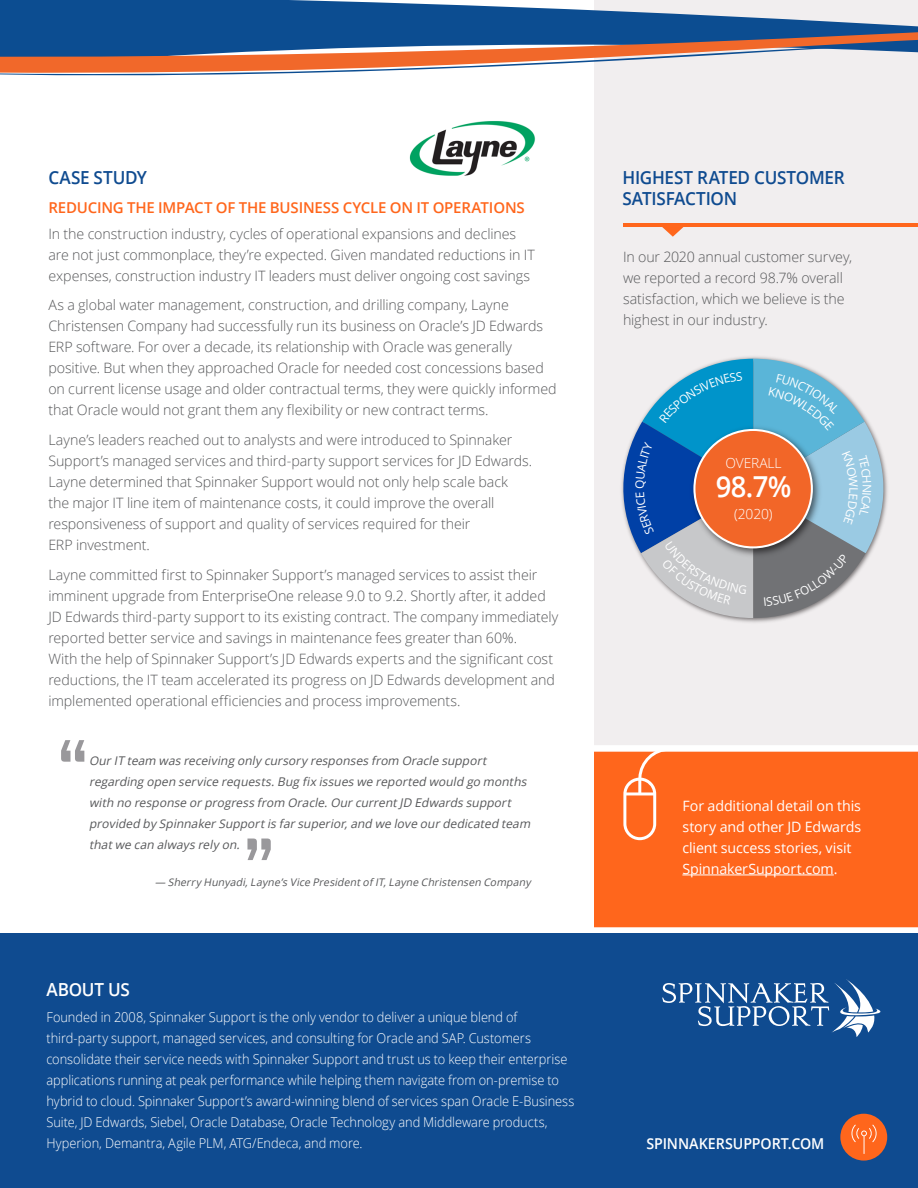
<style>
.page{position:relative;width:918px;height:1188px;background:#fff}
.page>*{position:absolute;margin:0;border:0;box-sizing:border-box;transform-origin:0 0}
.t1{font:600 28.95px "Open Sans";color:#fff;scale:.95 1}
.Subhead{font:600 18px/21px "Open Sans";letter-spacing:-.015em;color:#0f4b90;scale:.95 1}
.Subhead_-_white{font:600 18px "Open Sans";letter-spacing:-.015em;color:#fff;scale:.95 1}
.Subhead_2{font:600 15px "Open Sans";letter-spacing:-.015em;color:#ff661c}
.Subhead-2{font:600 15px "Open Sans";letter-spacing:-.01em;color:#fff;scale:.95 1}
.body_text{font:300 14.25px/21px "Open Sans";letter-spacing:-.005em;color:#57585a}
.body_text-2{font:14.25px/21px "Open Sans";letter-spacing:-.005em;color:#fff}
.t2{font:300 13.8px "Open Sans";letter-spacing:-.01em;color:#fff}
.About_text_-_white{font:300 13.5px/21px "Open Sans";letter-spacing:-.005em;color:#fff;scale:.95 1}
.quote{font:italic 12px/21px "Open Sans";color:#57585a}
.quote-2{font:italic 10.5px "Open Sans";color:#57585a}
</style>
<div class="page">
<div style="left:594px;top:752px;width:324px;height:175px;background:#ff661c"></div>
<svg style="left:623px;top:751px;width:47px;height:89px;background:#ff7f42"></svg>
<div style="left:594px;top:86px;width:324px;height:659px;background:#f1eeef"></div>
<div style="left:0;top:933px;width:918px;height:255px;background:#0f4b90"></div>
<svg style="left:662px;top:979px;width:219px;height:58px"></svg>
<div style="left:840px;top:1114px;width:47px;height:47px;background:#ff661c;border-radius:50%"></div>
<svg style="left:852px;top:1125px;width:25px;height:28px"></svg>
<svg style="left:0;top:0;width:918px;height:86px"></svg>
<svg style="left:0;top:9px;width:918px;height:72px;background:#7e859d"></svg>
<hr style="left:623px;top:223px;width:295px;height:4px;background:#ff661c">
<svg style="left:659px;top:227px;width:28px;height:10px"></svg>
<img style="left:618px;top:353px;width:272px;height:272px">
<img style="left:409px;top:121px;width:126px;height:55px">
<svg style="left:247px;top:839px;width:24px;height:21px"></svg>
<svg style="left:61px;top:740px;width:23px;height:22px"></svg>
<hr style="left:682px;top:875px;width:152px;height:1px;background:#fff">
<svg style="left:617px;top:359px;width:273px;height:259px;background:#97a4b0"></svg>
<p class="Subhead" style="left:48px;top:167px;width:105px">CASE STUDY</p>
<p class="Subhead_2" style="left:48px;top:198px;width:478px">REDUCING THE IMPACT OF THE BUSINESS CYCLE ON IT OPERATIONS</p>
<p class="body_text" style="left:48px;top:223px;width:488px">In the construction industry, cycles of operational expansions and declines are not just commonplace, they’re expected. Given mandated reductions in IT expenses, construction industry IT leaders must deliver ongoing cost savings</p>
<p class="body_text" style="left:48px;top:294px;width:510px">As a global water management, construction, and drilling company, Layne Christensen Company had successfully run its business on Oracle’s JD Edwards ERP software. For over a decade, its relationship with Oracle was generally positive. But when they approached Oracle for needed cost concessions based on current license usage and older contractual terms, they were quickly informed that Oracle would not grant them any flexibility or new contract terms.</p>
<p class="body_text" style="left:48px;top:429px;width:485px">Layne’s leaders reached out to analysts and were introduced to Spinnaker Support’s managed services and third-party support services for JD Edwards.<br>Layne determined that Spinnaker Support would not only help scale back the major IT line item of maintenance costs, it could improve the overall responsiveness of support and quality of services required for their<br>ERP investment.</p>
<p class="body_text" style="left:48px;top:564px;width:512px">Layne committed first to Spinnaker Support’s managed services to assist their imminent upgrade from EnterpriseOne release 9.0 to 9.2. Shortly after, it added JD Edwards third-party support to its existing contract. The company immediately reported better service and savings in maintenance fees greater than 60%.<br>With the help of Spinnaker Support’s JD Edwards experts and the significant cost reductions, the IT team accelerated its progress on JD Edwards development and implemented operational efficiencies and process improvements.</p>
<p class="quote" style="left:89px;top:750px;width:446px">OurIT team wasreceiving only cursory responsesfrom Oracle support regarding open service requests.Bug fix issueswe reported would go months with no response orprogressfrom Oracle.OurcurrentJ D Edwardssupport provided by SpinnakerSupportisfarsuperior,and we love ourdedicated team thatwe can alwaysrely on.</p>
<p class="quote-2" style="left:155px;top:875px;width:377px">— Sherry Hunyadi,Layne’sVice PresidentofIT,Layne Christensen Company</p>
<p class="Subhead_-_white" style="left:46px;top:977px;width:89px">ABOUT US</p>
<p class="About_text_-_white" style="left:46px;top:1007px;width:557px">Founded in 2008, Spinnaker Support is the only vendor to deliver a unique blend of third-party support, managed services, and consulting for Oracle and SAP. Customers consolidate their service needs with Spinnaker Support and trust us to keep their enterprise applications running at peak performance while helping them navigate from on-premise to hybrid to cloud. Spinnaker Support’s award-winning blend of services span Oracle E-Business Suite, JD Edwards, Siebel, Oracle Database, Oracle Technology and Middleware products, Hyperion, Demantra, Agile PLM, ATG/Endeca, and more.</p>
<p class="Subhead" style="left:623px;top:167px;width:235px">HIGHEST RATED CUSTOMER<br>SATISFACTION</p>
<p class="body_text" style="left:623px;top:246px;width:231px">In our 2020 annual customer survey, we reported a record 98.7% overall satisfaction, which we believe is the highest in our industry.</p>
<p class="t2" style="left:726px;top:454px;width:58px">OVERALL</p>
<p class="t1" style="left:716px;top:466px;width:81px">98.7%</p>
<p class="t2" style="left:734px;top:504px;width:40px">(2020)</p>
<p class="body_text-2" style="left:682px;top:795px;width:180px">For additional detail on this story and other JD Edwards client success stories, visit<br>SpinnakerSupport.com.</p>
<p class="Subhead-2" style="left:647px;top:1133px;width:189px">SPINNAKERSUPPORT.COM</p>
</div>
